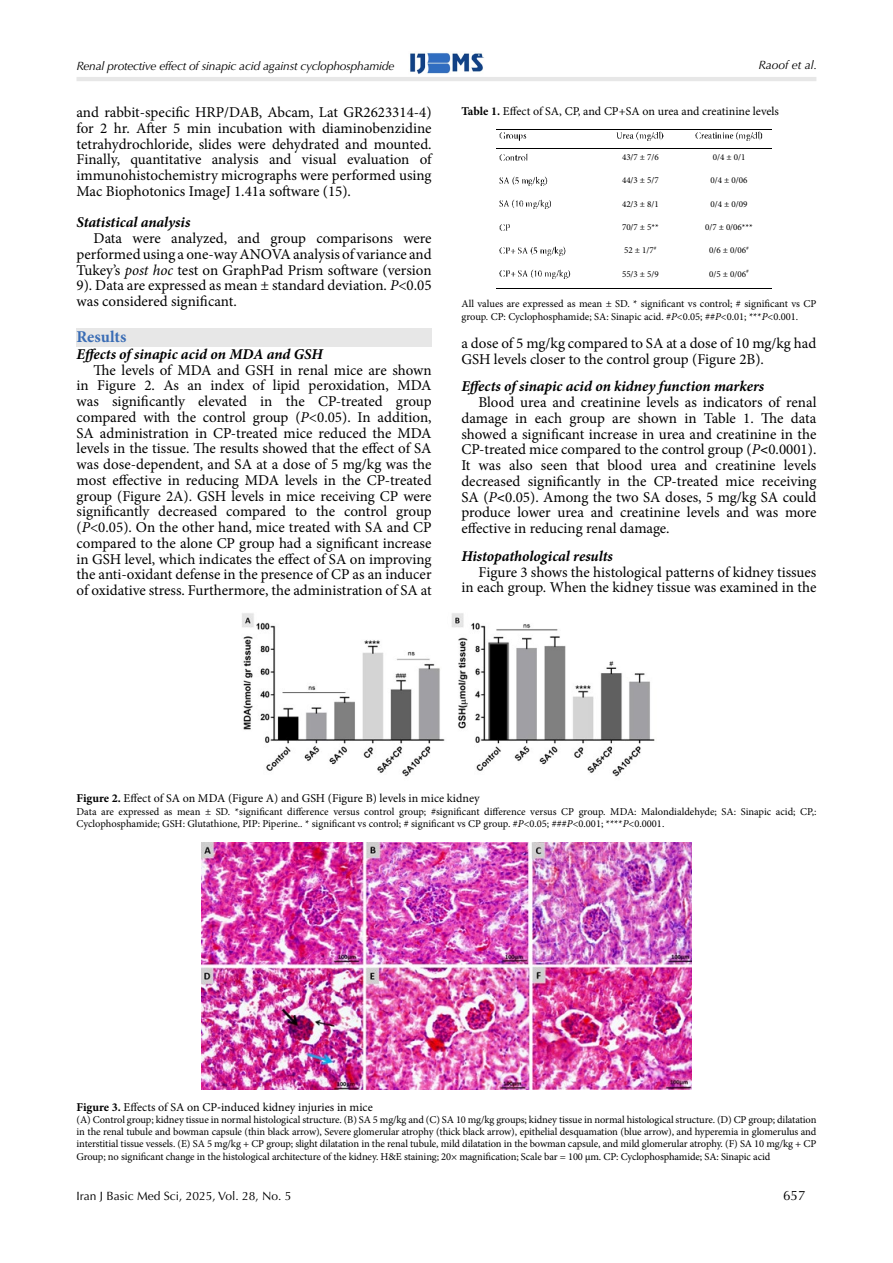
<style>
.page{position:relative;width:893px;height:1263px;background:#fff}
.page>*{position:absolute;margin:0;border:0;box-sizing:border-box;transform-origin:0 0}
.t1{font:700 16.5px "Minion Pro";color:#396cb5}
.t2{font:15px/15.8px "Minion Pro";color:#000;text-align:justify}
.t3{font:italic 700 15px "Minion Pro";letter-spacing:-.005em;color:#000}
.t4{font:13.5px "Optima LT Std";color:#000}
.t5{font:12px "Minion Pro";color:#000}
.t6{font:italic 12px "Optima LT Std";letter-spacing:-.02em;color:#000}
.t7{font:12px "Optima LT Std";color:#000}
.t8{font:italic 12px "Optima LT Std";color:#000}
.t9{font:10.5px/12.1px "Minion Pro";letter-spacing:-.005em;color:#000}
.t10{font:9px "Minion Pro";color:#000}
.s1{font-style:italic}
.s2{font-weight:700}
.s3{font-family:"Cambria"}
</style>
<div class="page">
<img style="left:410px;top:52px;width:74px;height:23px">
<hr style="left:77px;top:77px;width:739px;height:4px;background:#e7e7e7">
<div style="left:77px;top:329px;width:355px;height:18px;background:#e7e7e7"></div>
<img style="left:242px;top:613px;width:413px;height:164px">
<img style="left:202px;top:843px;width:489px;height:246px">
<img style="left:499px;top:132px;width:28px;height:9px">
<img style="left:617px;top:131px;width:37px;height:10px">
<svg style="left:654px;top:131px;width:10px;height:9px"></svg>
<img style="left:695px;top:131px;width:58px;height:10px">
<svg style="left:753px;top:131px;width:10px;height:9px"></svg>
<hr style="left:496px;top:129px;width:99px;height:1px;background:#000">
<hr style="left:595px;top:129px;width:91px;height:1px;background:#000">
<hr style="left:687px;top:129px;width:85px;height:1px;background:#000">
<img style="left:499px;top:153px;width:29px;height:8px">
<hr style="left:496px;top:148px;width:99px;height:1px;background:#000">
<hr style="left:595px;top:148px;width:91px;height:1px;background:#000">
<hr style="left:687px;top:148px;width:85px;height:1px;background:#000">
<img style="left:499px;top:176px;width:29px;height:9px">
<img style="left:528px;top:176px;width:20px;height:10px">
<img style="left:499px;top:199px;width:52px;height:10px">
<img style="left:499px;top:224px;width:11px;height:7px">
<img style="left:499px;top:246px;width:67px;height:10px">
<img style="left:499px;top:269px;width:72px;height:10px">
<hr style="left:496px;top:288px;width:99px;height:1px;background:#000">
<hr style="left:595px;top:288px;width:91px;height:1px;background:#000">
<hr style="left:686px;top:288px;width:86px;height:1px;background:#000">
<p class="t6" style="left:77px;top:59px;width:319px">Renal protective effect of sinapic acid against cyclophosphamide</p>
<p class="t8" style="left:759px;top:58px;width:60px">Raoof et al.</p>
<p class="t2" style="left:77px;top:105px;width:357px">and rabbit-specific HRP/DAB, Abcam, Lat GR2623314-4) for 2 hr. After 5 min incubation with diaminobenzidine tetrahydrochloride, slides were dehydrated and mounted.<br>Finally, quantitative analysis and visual evaluation of immunohistochemistry micrographs were performed using Mac Biophotonics ImageJ 1.41a software (15).</p>
<p class="t3" style="left:77px;top:212px;width:115px">Statistical analysis</p>
<p class="t2" style="left:77px;top:231px;width:357px;text-indent:17px">Data were analyzed, and group comparisons were performed using a one-way ANOVA analysis of variance and Tukey’s <span class="s1">post hoc</span> test on GraphPad Prism software (version 9). Data are expressed as mean ± standard deviation. <span class="s1">P</span>&lt;0.05 was considered significant.</p>
<p class="t1" style="left:77px;top:325px;width:51px">Results</p>
<p class="t3" style="left:77px;top:343px;width:248px">Effects of sinapic acid on MDA and GSH</p>
<p class="t2" style="left:77px;top:362px;width:357px;text-indent:17px">The levels of MDA and GSH in renal mice are shown in Figure 2. As an index of lipid peroxidation, MDA was significantly elevated in the CP-treated group compared with the control group (<span class="s1">P</span>&lt;0.05). In addition, SA administration in CP-treated mice reduced the MDA levels in the tissue. The results showed that the effect of SA was dose-dependent, and SA at a dose of 5 mg/kg was the most effective in reducing MDA levels in the CP-treated group (Figure 2A). GSH levels in mice receiving CP were significantly decreased compared to the control group (<span class="s1">P</span>&lt;0.05). On the other hand, mice treated with SA and CP compared to the alone CP group had a significant increase in GSH level, which indicates the effect of SA on improving the anti-oxidant defense in the presence of CP as an inducer of oxidative stress. Furthermore, the administration of SA at</p>
<p class="t5" style="left:461px;top:103px;width:319px"><span class="s2">Table 1.</span> Effect of SA, CP, and CP+SA on urea and creatinine levels</p>
<p class="t10" style="left:622px;top:151px;width:38px">43/7 ± 7/6</p>
<p class="t10" style="left:713px;top:151px;width:34px">0/4 ± 0/1</p>
<p class="t10" style="left:622px;top:174px;width:38px">44/3 ± 5/7</p>
<p class="t10" style="left:711px;top:174px;width:38px">0/4 ± 0/06</p>
<p class="t10" style="left:622px;top:198px;width:38px">42/3 ± 8/1</p>
<p class="t10" style="left:711px;top:198px;width:38px">0/4 ± 0/09</p>
<p class="t10" style="left:622px;top:221px;width:38px">70/7 ± 5**</p>
<p class="t10" style="left:705px;top:221px;width:49px">0/7 ± 0/06***</p>
<p class="t10" style="left:624px;top:244px;width:34px">52 ± 1/7<sup>#</sup></p>
<p class="t10" style="left:709px;top:244px;width:41px">0/6 ± 0/06<sup>#</sup></p>
<p class="t10" style="left:622px;top:268px;width:38px">55/3 ± 5/9</p>
<p class="t10" style="left:709px;top:268px;width:41px">0/5 ± 0/06<sup>#</sup></p>
<p class="t9" style="left:461px;top:298px;width:356px;line-height:12.6px">All values are expressed as mean ± SD. * significant vs control; # significant vs CP group. CP: Cyclophosphamide; SA: Sinapic acid. #<span class="s1">P</span>&lt;0.05; ##<span class="s1">P</span>&lt;0.01; ***<span class="s1">P</span>&lt;0.001.</p>
<p class="t2" style="left:461px;top:335px;width:357px">a dose of 5 mg/kg compared to SA at a dose of 10 mg/kg had<br>GSH levels closer to the control group (Figure 2B).</p>
<p class="t3" style="left:461px;top:376px;width:304px">Effects of sinapic acid on kidney function markers</p>
<p class="t2" style="left:461px;top:395px;width:357px;text-indent:17px">Blood urea and creatinine levels as indicators of renal damage in each group are shown in Table 1. The data showed a significant increase in urea and creatinine in the CP-treated mice compared to the control group (<span class="s1">P</span><span class="s3">˂</span>0.0001).<br>It was also seen that blood urea and creatinine levels decreased significantly in the CP-treated mice receiving SA (<span class="s1">P</span><span class="s3">˂</span>0.05). Among the two SA doses, 5 mg/kg SA could produce lower urea and creatinine levels and was more effective in reducing renal damage.</p>
<p class="t3" style="left:461px;top:545px;width:153px">Histopathological results</p>
<p class="t2" style="left:461px;top:564px;width:357px;text-align:right">Figure 3 shows the histological patterns of kidney tissues<br>in each group. When the kidney tissue was examined in the</p>
<p class="t5" style="left:77px;top:790px;width:405px"><span class="s2">Figure 2.</span> Effect of SA on MDA (Figure A) and GSH (Figure B) levels in mice kidney</p>
<p class="t9" style="left:77px;top:805px;width:741px;line-height:12.6px">Data are expressed as mean ± SD. *significant difference versus control group; #significant difference versus CP group. MDA: Malondialdehyde; SA: Sinapic acid; CP,:<br>Cyclophosphamide; GSH: Glutathione, PIP: Piperine.. * significant vs control; # significant vs CP group. #<span class="s1">P</span>&lt;0.05; ###<span class="s1">P</span>&lt;0.001; ****<span class="s1">P</span>&lt;0.0001.</p>
<p class="t5" style="left:77px;top:1099px;width:298px"><span class="s2">Figure 3.</span> Effects of SA on CP<span class="s3">‐</span>induced kidney injuries in mice</p>
<p class="t9" style="left:77px;top:1113px;width:741px;text-align:justify">(A) Control group; kidney tissue in normal histological structure. (B) SA 5 mg/kg and (C) SA 10 mg/kg groups; kidney tissue in normal histological structure. (D) CP group; dilatation in the renal tubule and bowman capsule (thin black arrow), Severe glomerular atrophy (thick black arrow), epithelial desquamation (blue arrow), and hyperemia in glomerulus and interstitial tissue vessels. (E) SA 5 mg/kg + CP group; slight dilatation in the renal tubule, mild dilatation in the bowman capsule, and mild glomerular atrophy. (F) SA 10 mg/kg + CP Group; no significant change in the histological architecture of the kidney. H&amp;E staining; 20× magnification; Scale bar = 100 μm. CP: Cyclophosphamide; SA: Sinapic acid</p>
<p class="t7" style="left:77px;top:1188px;width:216px">Iran J Basic Med Sci, 2025, Vol. 28, No. 5</p>
<p class="t4" style="left:783px;top:1187px;width:24px">657</p>
</div>
